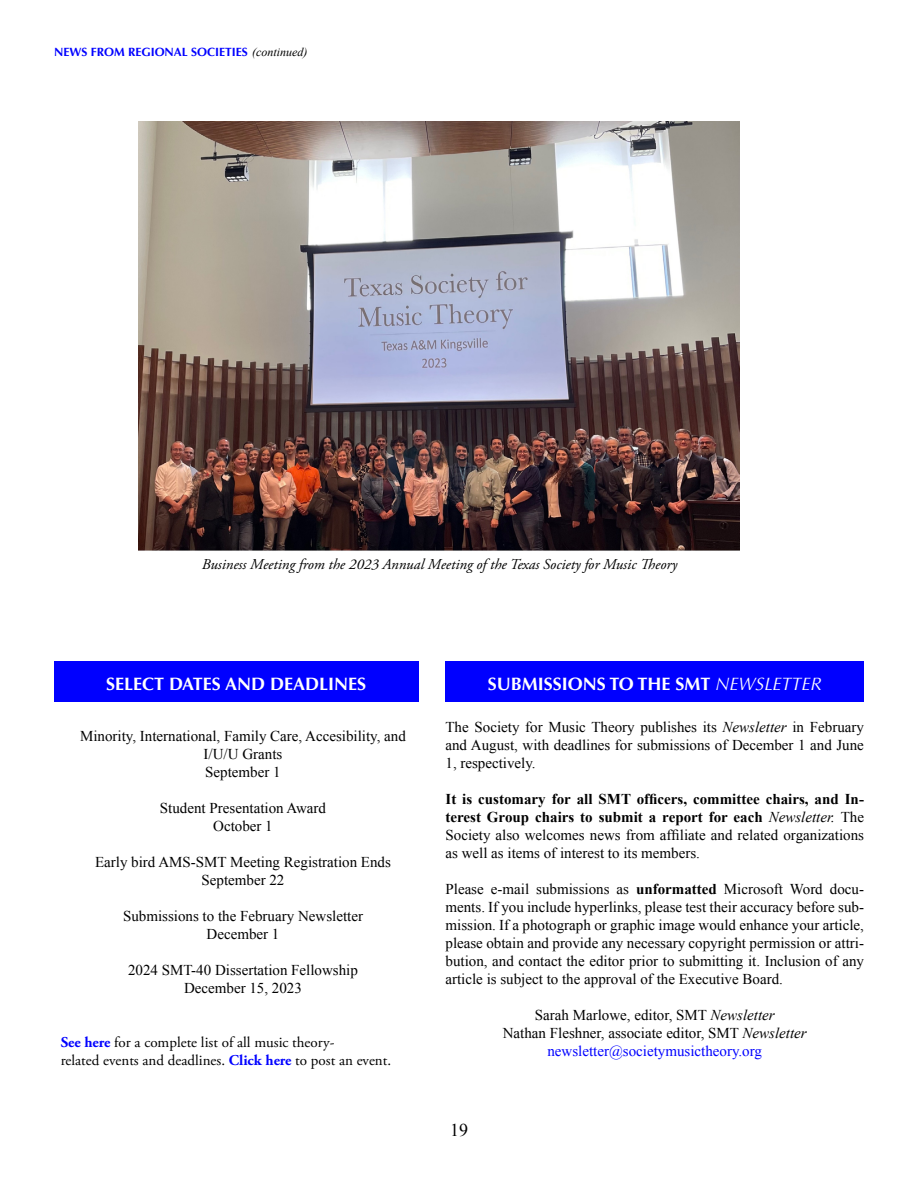
<style>
.page{position:relative;width:918px;height:1188px;background:#fff}
.page>*{position:absolute;margin:0;border:0;box-sizing:border-box;transform-origin:0 0}
.t1{font:700 18px "Optima";color:#fff}
.t2{font:18px "Times New Roman";color:#000}
.t3{font:15px/18px "Times New Roman";color:#000;text-align:center}
.t4{font:15px/18px "Adobe Garamond Pro";color:#000}
.t5{font:italic 15px "Adobe Garamond Pro";color:#000}
.t6{font:700 12px "Optima";color:#00f}
.s1{font-family:"Times New Roman";font-weight:400;font-style:italic;color:#000}
.s2{font-weight:700;color:#00f}
.s3{font-weight:400;font-style:italic}
.s4{font-style:italic}
.s5{font-weight:700}
.s6{color:#00f}
</style>
<div class="page">
<img style="left:138px;top:122px;width:601px;height:429px">
<div style="left:446px;top:662px;width:418px;height:40px;background:#00f"></div>
<div style="left:54px;top:662px;width:364px;height:40px;background:#00f"></div>
<p class="t6" style="left:54px;top:45px;width:255px">NEWS FROM REGIONAL SOCIETIES <span class="s1">(continued)</span></p>
<p class="t5" style="left:202px;top:555px;width:477px">Business Meeting from the 2023 Annual Meeting of the Texas Society for Music Theory</p>
<p class="t1" style="left:106px;top:673px;width:262px">SELECT DATES AND DEADLINES</p>
<p class="t3" style="left:80px;top:727px;width:327px">Minority, International, Family Care, Accesibility, and<br>I/U/U Grants<br>September 1</p>
<p class="t3" style="left:160px;top:799px;width:168px">Student Presentation Award<br>October 1</p>
<p class="t3" style="left:95px;top:853px;width:297px">Early bird AMS-SMT Meeting Registration Ends<br>September 22</p>
<p class="t3" style="left:123px;top:907px;width:241px">Submissions to the February Newsletter<br>December 1</p>
<p class="t3" style="left:128px;top:961px;width:231px">2024 SMT-40 Dissertation Fellowship<br>December 15, 2023</p>
<p class="t4" style="left:61px;top:1034px;width:332px"><span class="s2">See here</span> for a complete list of all music theory-<br>related events and deadlines. <span class="s2">Click here</span> to post an event.</p>
<p class="t1" style="left:488px;top:673px;width:335px">SUBMISSIONS TO THE SMT <span class="s3">NEWSLETTER</span></p>
<p class="t3" style="left:446px;top:718px;width:420px;text-align:justify">The Society for Music Theory publishes its <span class="s4">Newsletter</span> in February and August, with deadlines for submissions of December 1 and June 1, respectively.</p>
<p class="t3" style="left:446px;top:790px;width:420px;text-align:justify"><span class="s5">It is customary for all SMT officers, committee chairs, and In&shy;terest Group chairs to submit a report for each</span> <span class="s4">Newsletter.</span> The Society also welcomes news from affiliate and related organizations as well as items of interest to its members.</p>
<p class="t3" style="left:446px;top:880px;width:420px;text-align:justify">Please e-mail submissions as <span class="s5">unformatted</span> Microsoft Word docu&shy;ments. If you include hyperlinks, please test their accuracy before sub&shy;mission. If a photograph or graphic image would enhance your article, please obtain and provide any necessary copyright permission or attri&shy;bution, and contact the editor prior to submitting it. Inclusion of any article is subject to the approval of the Executive Board.</p>
<p class="t3" style="left:503px;top:1006px;width:305px">Sarah Marlowe, editor, SMT <span class="s4">Newsletter<br></span>Nathan Fleshner, associate editor, SMT <span class="s4">Newsletter </span><span class="s6">newsletter@societymusictheory.org</span></p>
<p class="t2" style="left:450px;top:1118px;width:19px">19</p>
</div>
